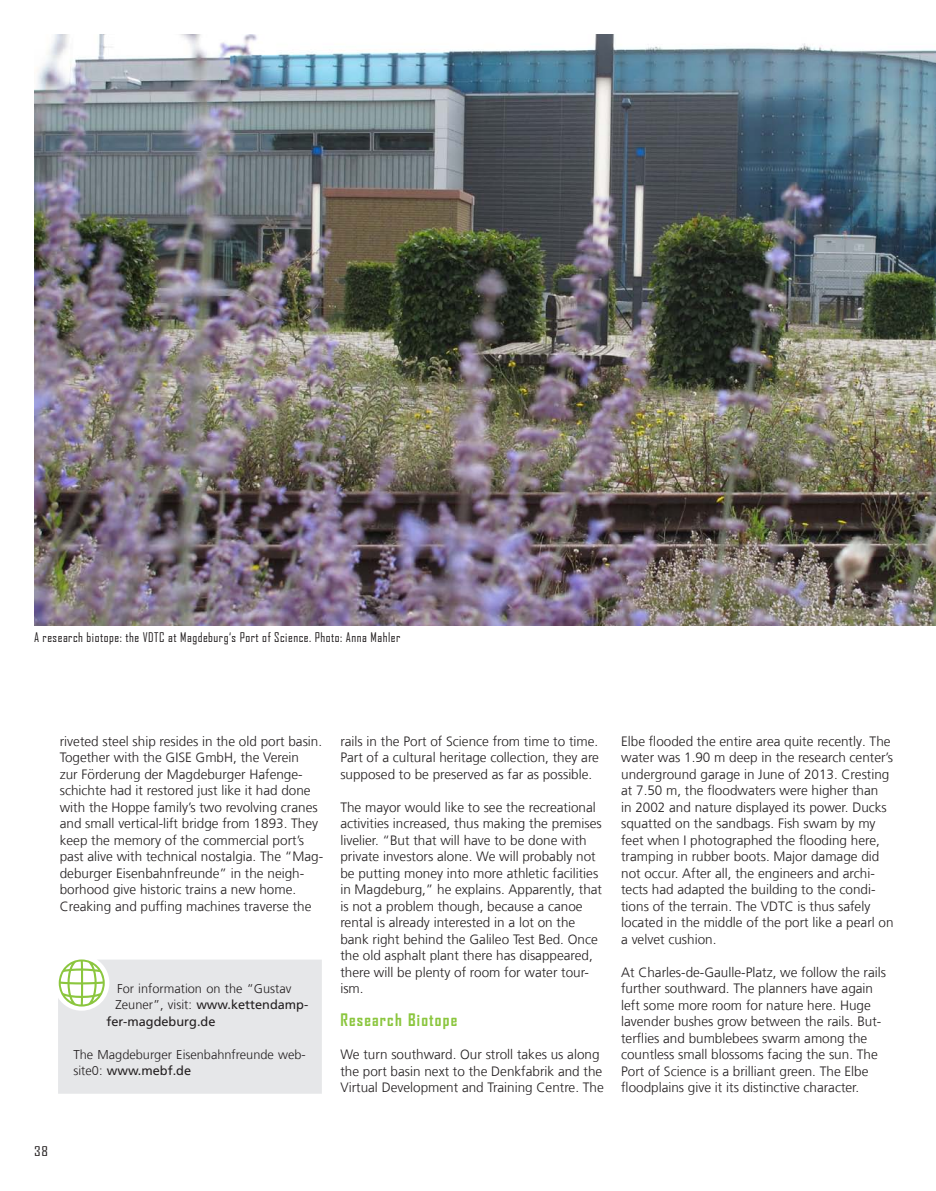
<style>
.page{position:relative;width:936px;height:1191px;background:#fff}
.page>*{position:absolute;margin:0;border:0;box-sizing:border-box;transform-origin:0 0}
.t1{font:700 16.5px "Agency FB";letter-spacing:.07em;color:#8bc63e}
.t2{font:300 13.5px/16.5px "Frutiger LT Com";color:#231f20}
.t3{font:300 12.75px/16.5px "Frutiger LT Com";color:#231f20}
.t4{font:12.75px "Agency FB";letter-spacing:.04em;color:#231f20}
.t5{font:12.75px "Frutiger LT Com";color:#231f20}
.t6{font:12.75px "Agency FB";letter-spacing:.04em;color:#231f20;scale:1.2 1}
.s1{font-weight:300}
.s2{font-weight:400}
</style>
<div class="page">
<svg style="left:58px;top:959px;width:264px;height:134px;background:#e5e7e6"></svg>
<img style="left:34px;top:34px;width:901px;height:591px">
<p class="t4" style="left:34px;top:629px;width:368px">A research biotope: the VDTC at Magdeburg‘s Port of Science. Photo: Anna Mahler</p>
<p class="t2" style="left:60px;top:733px;width:265px">riveted steel ship resides in the old port basin.<br>Together with the GISE GmbH, the Verein<br>zur Förderung der Magdeburger Hafenge&shy;schichte had it restored just like it had done with the Hoppe family’s two revolving cranes and small vertical-lift bridge from 1893. They keep the memory of the commercial port’s past alive with technical nostalgia. The “Mag&shy;deburger Eisenbahnfreunde” in the neigh&shy;borhood give historic trains a new home.<br>Creaking and puffing machines traverse the</p>
<p class="t2" style="left:340px;top:733px;width:260px;text-align:justify">rails in the Port of Science from time to time.<br>Part of a cultural heritage collection, they are supposed to be preserved as far as possible.</p>
<p class="t2" style="left:340px;top:799px;width:263px">The mayor would like to see the recreational activities increased, thus making the premises livelier. “But that will have to be done with private investors alone. We will probably not be putting money into more athletic facilities in Magdeburg,” he explains. Apparently, that is not a problem though, because a canoe rental is already interested in a lot on the bank right behind the Galileo Test Bed. Once the old asphalt plant there has disappeared, there will be plenty of room for water tour&shy;ism.</p>
<p class="t1" style="left:340px;top:1010px;width:118px">Research Biotope</p>
<p class="t2" style="left:340px;top:1046px;width:265px">We turn southward. Our stroll takes us along the port basin next to the Denkfabrik and the<br>Virtual Development and Training Centre. The</p>
<p class="t3" style="left:117px;top:980px;width:176px">For information on the “Gustav</p>
<p class="t5" style="left:115px;top:997px;width:194px"><span class="s1">Zeuner”, visit:</span> www.kettendamp-</p>
<p class="t5" style="left:106px;top:1013px;width:110px">fer-magdeburg.de</p>
<p class="t3" style="left:73px;top:1046px;width:234px">The Magdeburger Eisenbahnfreunde web&shy;site0: <span class="s2">www.mebf.de</span></p>
<p class="t2" style="left:621px;top:733px;width:274px">Elbe flooded the entire area quite recently. The water was 1.90 m deep in the research center’s underground garage in June of 2013. Cresting at 7.50 m, the floodwaters were higher than<br>in 2002 and nature displayed its power. Ducks squatted on the sandbags. Fish swam by my feet when I photographed the flooding here, tramping in rubber boots. Major damage did not occur. After all, the engineers and archi&shy;tects had adapted the building to the condi&shy;tions of the terrain. The VDTC is thus safely located in the middle of the port like a pearl on a velvet cushion.</p>
<p class="t2" style="left:621px;top:964px;width:266px">At Charles-de-Gaulle-Platz, we follow the rails further southward. The planners have again left some more room for nature here. Huge lavender bushes grow between the rails. But&shy;terflies and bumblebees swarm among the countless small blossoms facing the sun. The Port of Science is a brilliant green. The Elbe floodplains give it its distinctive character.</p>
<p class="t6" style="left:34px;top:1143px;width:13px">38</p>
</div>
